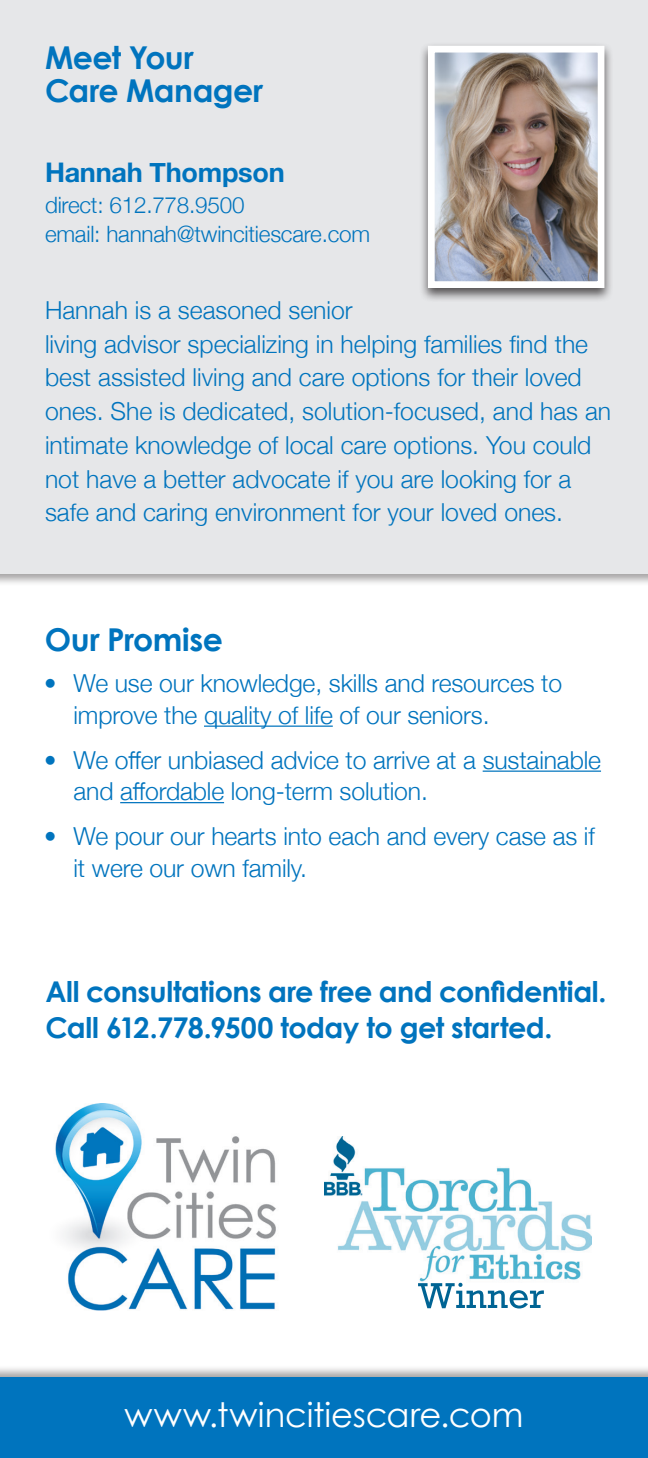
<style>
.page{position:relative;width:648px;height:1458px;background:#fff}
.page>*{position:absolute;margin:0;border:0;box-sizing:border-box;transform-origin:0 0}
.t1{font:33.75px "Century Gothic";color:#fff}
.t2{font:700 31.5px/33.8px "Century Gothic";letter-spacing:-.015em;color:#0074be}
.t3{font:700 28.57px/35.8px "Century Gothic";letter-spacing:-.015em;color:#0074be}
.t4{font:700 27px "Helvetica Neue";letter-spacing:-.01em;color:#0074be}
.t5{font:300 24.75px/33.8px "Helvetica Neue";color:#0074be}
.t6{font:300 22.5px "Helvetica Neue";letter-spacing:-.01em;color:#0074be}
</style>
<div class="page">
<img style="left:324px;top:1136px;width:268px;height:146px">
<svg style="left:418px;top:1283px;width:126px;height:26px"></svg>
<img style="left:55px;top:1103px;width:221px;height:208px">
<div style="left:0;top:0;width:648px;height:586px;background:#231f20;opacity:.41"></div>
<div style="left:0;top:0;width:648px;height:574px;background:#e6e7e9"></div>
<div style="left:0;top:1365px;width:648px;height:93px;background:#231f20;opacity:.41"></div>
<div style="left:0;top:1377px;width:648px;height:81px;background:#0074be"></div>
<hr style="left:204px;top:726px;width:129px;height:1px;background:#0074be">
<hr style="left:483px;top:771px;width:118px;height:1px;background:#0074be">
<hr style="left:120px;top:802px;width:104px;height:1px;background:#0074be">
<div style="left:419px;top:43px;width:195px;height:260px;background:#231f20;opacity:.75"></div>
<img style="left:436px;top:54px;width:160px;height:226px">
<div style="left:428px;top:46px;width:176px;height:242px;border:7px solid #fff"></div>
<p class="t2" style="left:45px;top:40px;width:220px">Meet Your<br>Care Manager</p>
<p class="t4" style="left:45px;top:151px;width:241px">Hannah Thompson</p>
<p class="t6" style="left:45px;top:187px;width:201px">direct: 612.778.9500</p>
<p class="t6" style="left:45px;top:216px;width:327px">email: hannah@twincitiescare.com</p>
<p class="t5" style="left:45px;top:291px;width:568px">Hannah is a seasoned senior<br>living advisor specializing in helping families find the best assisted living and care options for their loved ones. She is dedicated, solution-focused, and has an intimate knowledge of local care options. You could not have a better advocate if you are looking for a safe and caring environment for your loved ones.</p>
<p class="t2" style="left:45px;top:622px;width:179px">Our Promise</p>
<p class="t5" style="left:73px;top:666px;width:490px;line-height:31.5px;text-indent:-29px">• We use our knowledge, skills and resources to improve the quality of life of our seniors.</p>
<p class="t5" style="left:73px;top:742px;width:529px;line-height:31.5px;text-indent:-29px">• We offer unbiased advice to arrive at a sustainable and affordable long-term solution.</p>
<p class="t5" style="left:73px;top:819px;width:523px;line-height:31.5px;text-indent:-29px">• We pour our hearts into each and every case as if it were our own family.</p>
<p class="t3" style="left:45px;top:974px;width:563px">All consultations are free and confidential.<br>Call 612.778.9500 today to get started.</p>
<p class="t1" style="left:124px;top:1394px;width:401px">www.twincitiescare.com</p>
</div>
